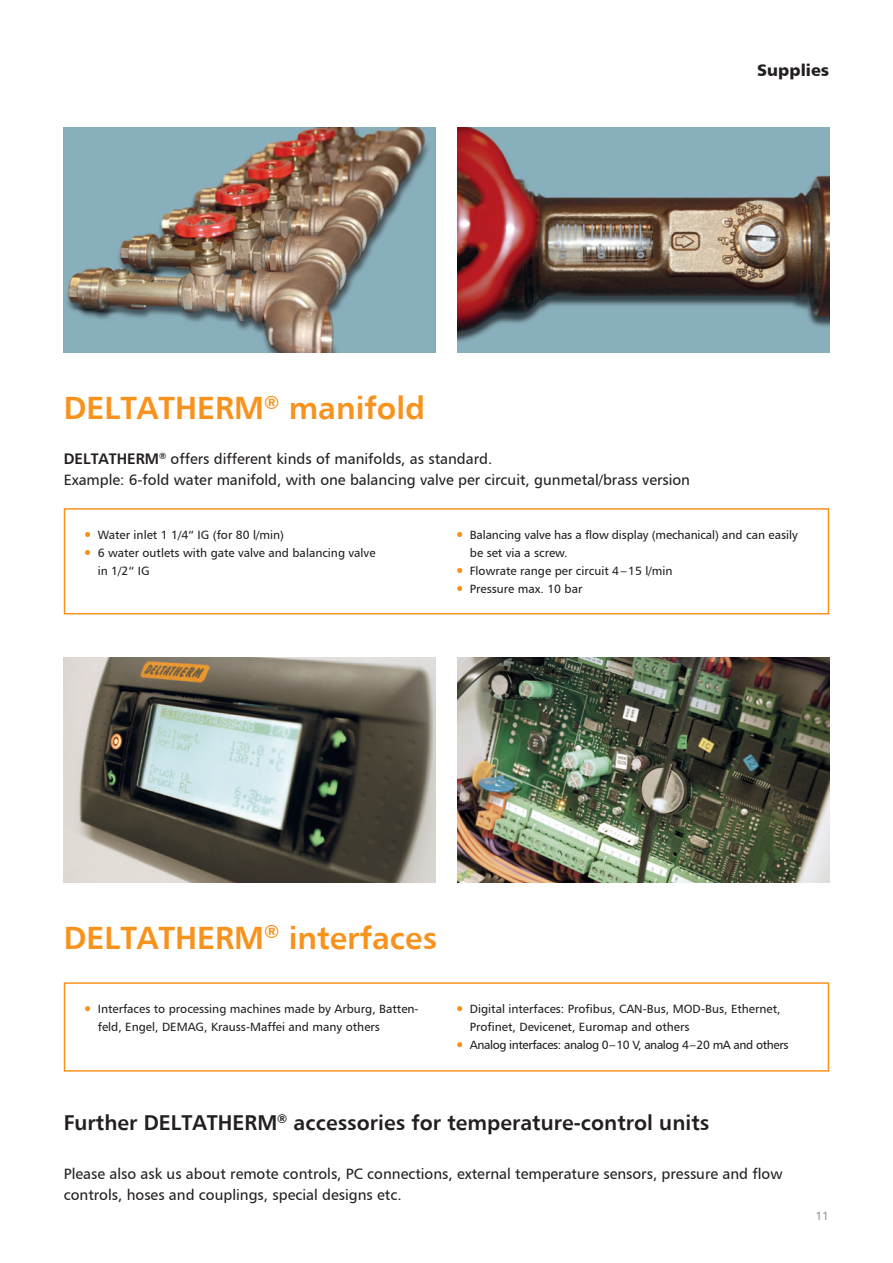
<style>
.page{position:relative;width:893px;height:1263px;background:#fff}
.page>*{position:absolute;margin:0;border:0;box-sizing:border-box;transform-origin:0 0}
.t1{font:31.5px "Humanist 777 BT Bold B";color:#f7931d}
.t2{font:21px "Humanist 777 BT Bold B";color:#231f20}
.t3{font:16.5px "Humanist 777 BT Black B";color:#231f20}
.t4{font:15px/21px "Humanist 777 BT Roman B";color:#231f20}
.t5{font:12px/18px "Humanist 777 BT Roman B";color:#231f20}
.t6{font:12px "Humanist 777 BT Roman B";color:#939598}
.s1{font-family:"Humanist 777 BT Bold B"}
</style>
<div class="page">
<img style="left:64px;top:128px;width:372px;height:225px">
<img style="left:64px;top:657px;width:372px;height:225px">
<img style="left:457px;top:128px;width:372px;height:225px">
<img style="left:457px;top:657px;width:372px;height:225px">
<div style="left:64px;top:982px;width:765px;height:89px;border:2px solid #f7931d"></div>
<div style="left:64px;top:508px;width:765px;height:106px;border:2px solid #f7931d"></div>
<svg style="left:85px;top:1006px;width:5px;height:5px"></svg>
<svg style="left:85px;top:532px;width:5px;height:5px"></svg>
<svg style="left:85px;top:550px;width:5px;height:5px"></svg>
<svg style="left:457px;top:1006px;width:5px;height:5px"></svg>
<svg style="left:457px;top:1042px;width:5px;height:5px"></svg>
<svg style="left:457px;top:532px;width:5px;height:5px"></svg>
<svg style="left:457px;top:568px;width:5px;height:5px"></svg>
<svg style="left:457px;top:586px;width:5px;height:5px"></svg>
<h3 class="t3" style="left:757px;top:60px;width:73px">Supplies</h3>
<h1 class="t1" style="left:64px;top:388px;width:363px">DELTATHERM<sup>®</sup> manifold</h1>
<p class="t4" style="left:64px;top:448px;width:628px"><span class="s1">DELTATHERM</span><sup>®</sup> offers different kinds of manifolds, as standard.<br>Example: 6-fold water manifold, with one balancing valve per circuit, gunmetal/brass version</p>
<p class="t5" style="left:98px;top:525px;width:279px">Water inlet 1 1/4“ IG (for 80 l/min)<br>6 water outlets with gate valve and balancing valve in 1/2“ IG</p>
<p class="t5" style="left:470px;top:525px;width:330px">Balancing valve has a flow display (mechanical) and can easily be set via a screw.<br>Flowrate range per circuit 4–15 l/min<br>Pressure max. 10 bar</p>
<h1 class="t1" style="left:64px;top:918px;width:375px">DELTATHERM<sup>®</sup> interfaces</h1>
<p class="t5" style="left:98px;top:999px;width:322px">Interfaces to processing machines made by Arburg, Batten&shy;feld, Engel, DEMAG, Krauss-Maffei and many others</p>
<p class="t5" style="left:470px;top:999px;width:320px">Digital interfaces: Profibus, CAN-Bus, MOD-Bus, Ethernet,<br>Profinet, Devicenet, Euromap and others<br>Analog interfaces: analog 0–10 V, analog 4–20 mA and others</p>
<h2 class="t2" style="left:64px;top:1109px;width:647px">Further DELTATHERM<sup>®</sup> accessories for temperature-control units</h2>
<p class="t4" style="left:64px;top:1163px;width:720px">Please also ask us about remote controls, PC connections, external temperature sensors, pressure and flow controls, hoses and couplings, special designs etc.</p>
<p class="t6" style="left:815px;top:1209px;width:15px">11</p>
</div>
